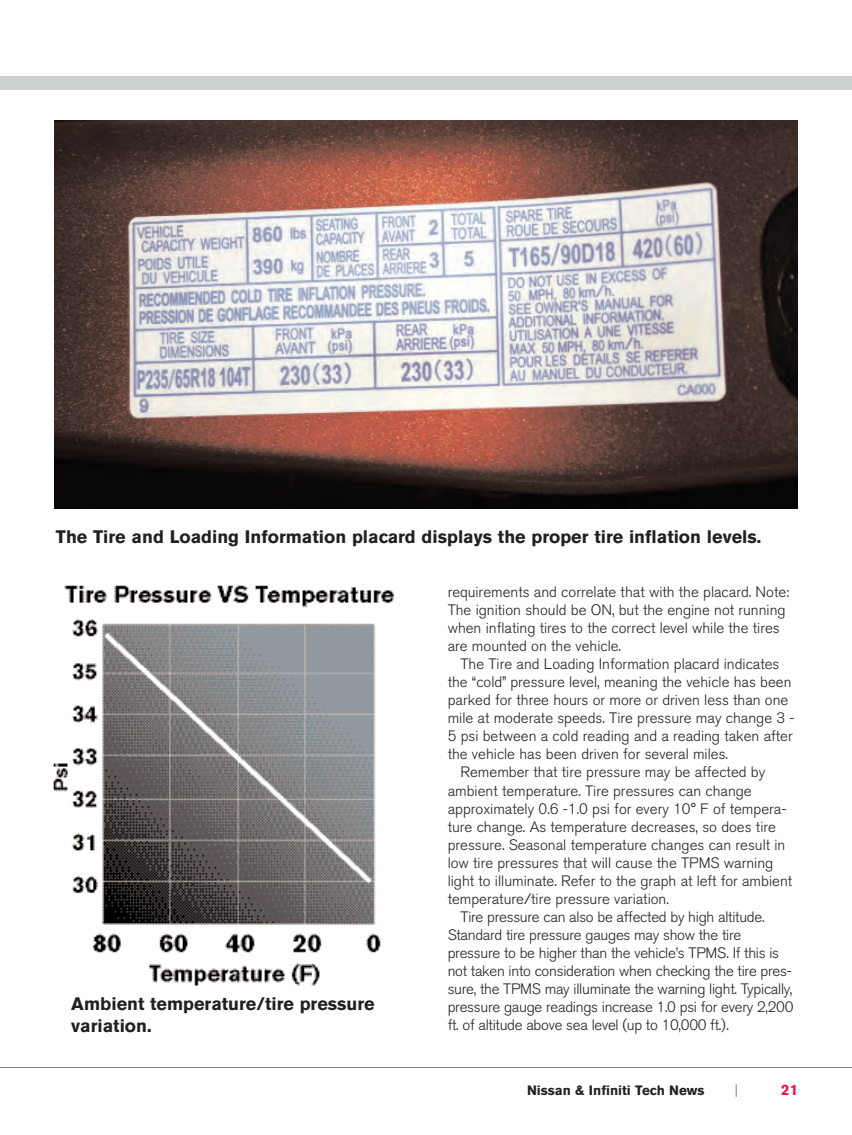
<style>
.page{position:relative;width:852px;height:1135px;background:#fff}
.page>*{position:absolute;margin:0;border:0;box-sizing:border-box;transform-origin:0 0}
.t1{font:700 18px/21.9px "Nissan AG";color:#231f20}
.t2{font:300 15px/18px "Nissan AG";color:#231f20}
.t3{font:300 15px "Nissan AG";letter-spacing:-.02em;color:#231f20}
.t4{font:700 15px "Nissan AG";color:#ed164b}
.t5{font:700 13.5px "Nissan AG";color:#231f20}
.t6{font:13.5px "Nissan AG";color:#80838a}
</style>
<div class="page">
<hr style="left:0;top:1067px;width:851px;height:1px;background:#80838a">
<div style="left:0;top:76px;width:851px;height:13px;background:#cdd0d0"></div>
<img style="left:53px;top:585px;width:341px;height:401px">
<img style="left:54px;top:120px;width:743px;height:388px">
<p class="t1" style="left:56px;top:526px;width:706px">The Tire and Loading Information placard displays the proper tire inflation levels.</p>
<p class="t1" style="left:71px;top:993px;width:305px">Ambient temperature/tire pressure variation.</p>
<p class="t2" style="left:447px;top:583px;width:343px">requirements and correlate that with the placard. Note:<br>The ignition should be ON, but the engine not running when inflating tires to the correct level while the tires are mounted on the vehicle.</p>
<p class="t2" style="left:460px;top:655px;width:320px">The Tire and Loading Information placard indicates</p>
<p class="t2" style="left:447px;top:673px;width:345px">the “cold” pressure level, meaning the vehicle has been</p>
<p class="t2" style="left:447px;top:691px;width:342px">parked for three hours or more or driven less than one</p>
<p class="t2" style="left:447px;top:709px;width:348px">mile at moderate speeds. Tire pressure may change 3 -</p>
<p class="t2" style="left:447px;top:727px;width:346px">5 psi between a cold reading and a reading taken after</p>
<p class="t2" style="left:447px;top:745px;width:282px">the vehicle has been driven for several miles.</p>
<p class="t2" style="left:460px;top:763px;width:306px">Remember that tire pressure may be affected by</p>
<p class="t2" style="left:447px;top:781px;width:305px">ambient temperature. Tire pressures can change</p>
<p class="t2" style="left:447px;top:799px;width:340px">approximately 0.6 -1.0 psi for every 10° F of tempera-</p>
<p class="t2" style="left:447px;top:817px;width:329px">ture change. As temperature decreases, so does tire</p>
<p class="t2" style="left:447px;top:835px;width:339px">pressure. Seasonal temperature changes can result in</p>
<p class="t2" style="left:447px;top:854px;width:327px">low tire pressures that will cause the TPMS warning</p>
<p class="t2" style="left:447px;top:872px;width:346px">light to illuminate. Refer to the graph at left for ambient</p>
<p class="t2" style="left:447px;top:890px;width:223px">temperature/tire pressure variation.</p>
<p class="t3" style="left:460px;top:908px;width:305px">Tire pressure can also be affected by high altitude.</p>
<p class="t3" style="left:447px;top:926px;width:295px">Standard tire pressure gauges may show the tire</p>
<p class="t3" style="left:447px;top:944px;width:333px">pressure to be higher than the vehicle’s TPMS. If this is</p>
<p class="t3" style="left:447px;top:962px;width:345px">not taken into consideration when checking the tire pres-</p>
<p class="t3" style="left:447px;top:980px;width:346px">sure, the TPMS may illuminate the warning light. Typically,</p>
<p class="t3" style="left:447px;top:998px;width:347px">pressure gauge readings increase 1.0 psi for every 2,200</p>
<p class="t3" style="left:447px;top:1016px;width:282px">ft. of altitude above sea level (up to 10,000 ft.).</p>
<p class="t5" style="left:527px;top:1082px;width:179px">Nissan &amp; Infiniti Tech News</p>
<p class="t6" style="left:734px;top:1082px;width:5px">|</p>
<p class="t4" style="left:781px;top:1081px;width:18px">21</p>
</div>
